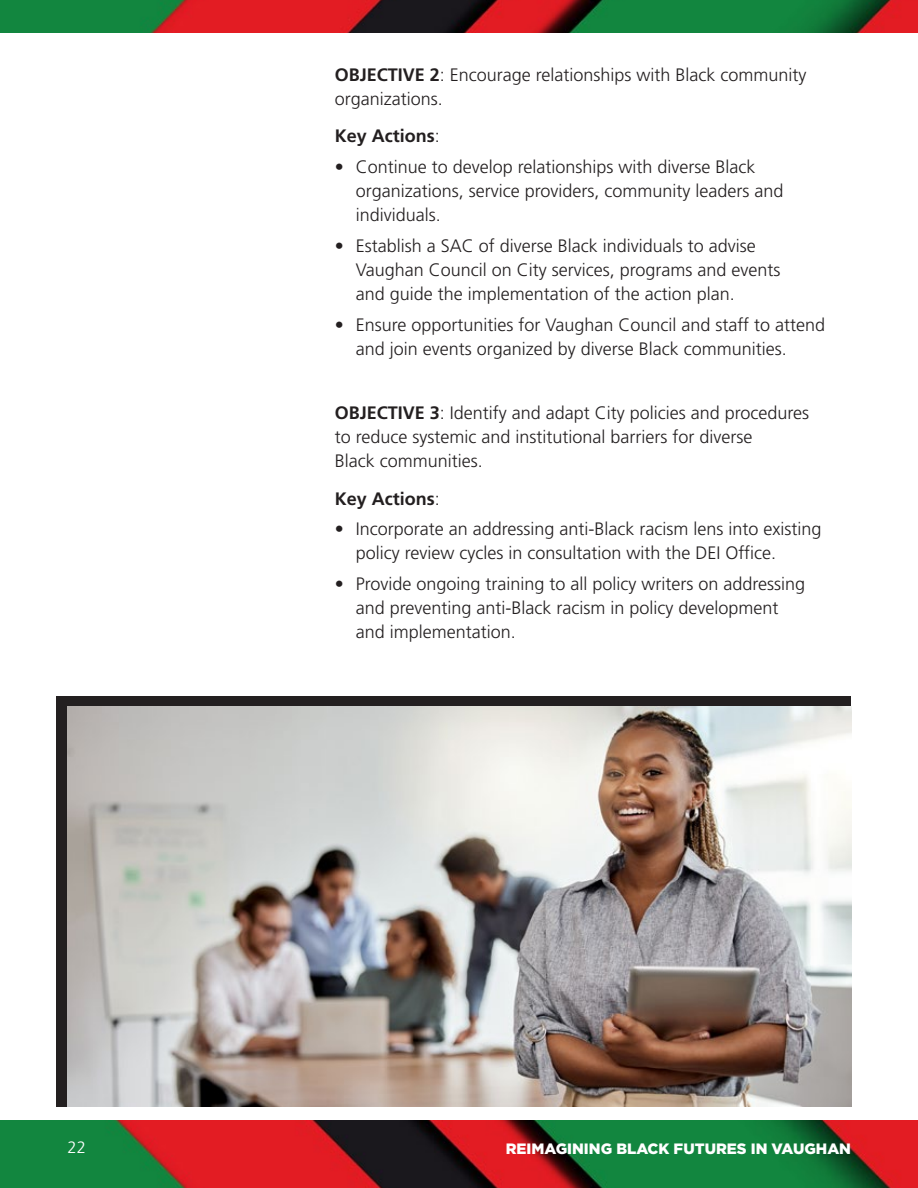
<style>
.page{position:relative;width:918px;height:1188px;background:#fff}
.page>*{position:absolute;margin:0;border:0;box-sizing:border-box;transform-origin:0 0}
.t1{font:300 18px/24px "Frutiger LT Std";color:#231f20}
.t2{font:700 18px "Frutiger LT Std";color:#231f20}
.t3{font:300 16.5px "Frutiger LT Std";color:#fff}
.t4{font:900 15px "Gotham";color:#fff}
.s1{font-weight:700}
.s2{font-weight:300}
</style>
<div class="page">
<img style="left:0;top:1120px;width:918px;height:68px">
<img style="left:0;top:0;width:918px;height:32px">
<div style="left:56px;top:697px;width:794px;height:410px;background:#231f20"></div>
<img style="left:68px;top:707px;width:783px;height:400px">
<p class="t1" style="left:335px;top:63px;width:473px"><span class="s1">OBJECTIVE 2</span>: Encourage relationships with Black community organizations.</p>
<h4 class="t2" style="left:335px;top:126px;width:107px">Key Actions<span class="s2">:</span></h4>
<p class="t1" style="left:356px;top:155px;width:429px;text-indent:-21px">• Continue to develop relationships with diverse Black organizations, service providers, community leaders and individuals.</p>
<p class="t1" style="left:356px;top:234px;width:426px;text-indent:-21px">• Establish a SAC of diverse Black individuals to advise<br>Vaughan Council on City services, programs and events and guide the implementation of the action plan.</p>
<p class="t1" style="left:356px;top:313px;width:471px;text-indent:-21px">• Ensure opportunities for Vaughan Council and staff to attend and join events organized by diverse Black communities.</p>
<p class="t1" style="left:335px;top:401px;width:476px"><span class="s1">OBJECTIVE 3</span>: Identify and adapt City policies and procedures to reduce systemic and institutional barriers for diverse<br>Black communities.</p>
<h4 class="t2" style="left:335px;top:488px;width:107px">Key Actions<span class="s2">:</span></h4>
<p class="t1" style="left:356px;top:517px;width:467px;text-indent:-21px">• Incorporate an addressing anti-Black racism lens into existing policy review cycles in consultation with the DEI Offce.</p>
<p class="t1" style="left:356px;top:572px;width:451px;text-indent:-21px">• Provide ongoing training to all policy writers on addressing and preventing anti-Black racism in policy development and implementation.</p>
<p class="t3" style="left:68px;top:1138px;width:20px">22</p>
<p class="t4" style="left:506px;top:1138px;width:347px">REIMAGINING BLACK FUTURES IN VAUGHAN</p>
</div>
